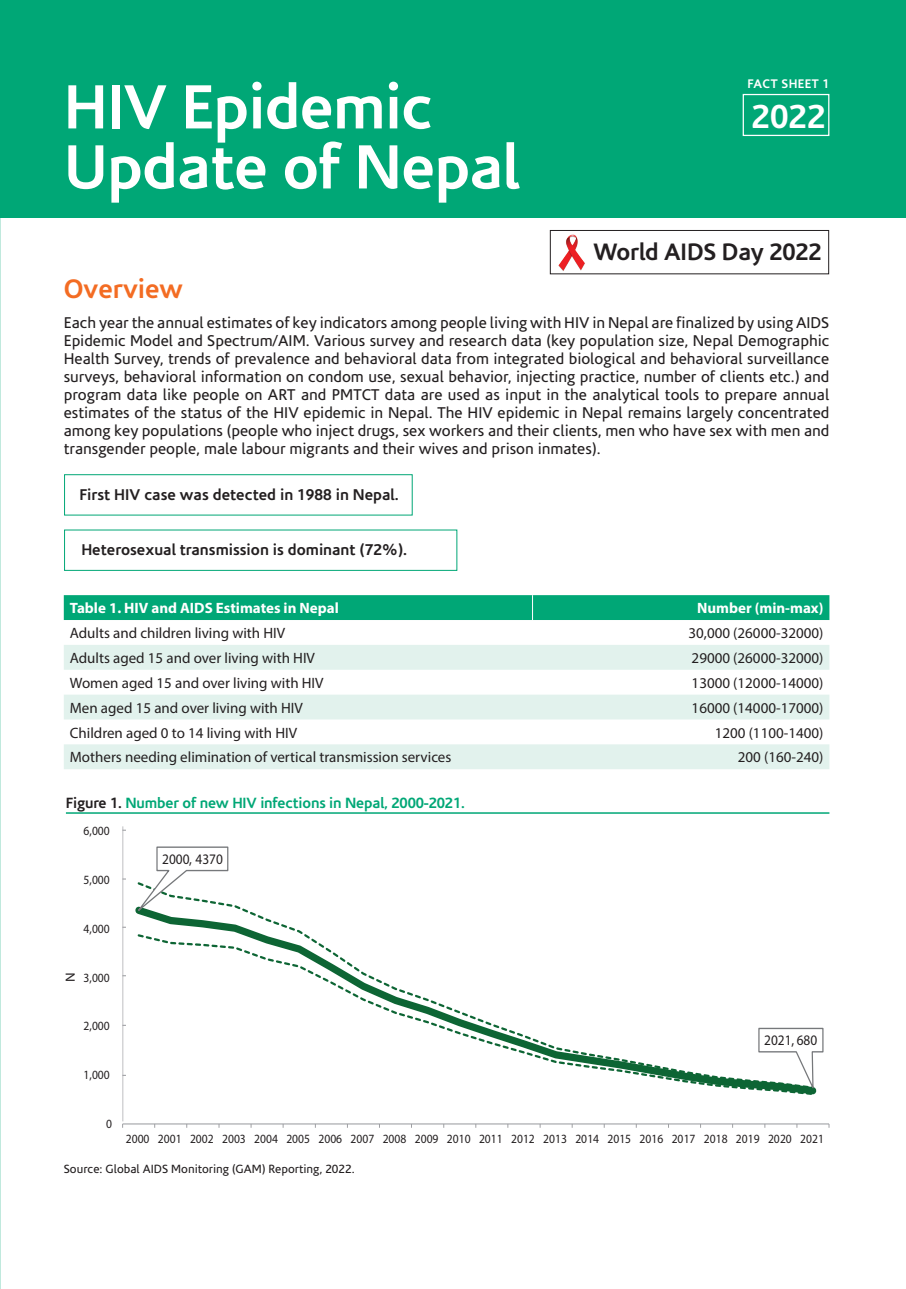
<style>
.page{position:relative;width:906px;height:1289px;background:#fff}
.page>*{position:absolute;margin:0;border:0;box-sizing:border-box;transform-origin:0 0}
.Normal__Web{font:700 63px/60px "Corisande";letter-spacing:-.01em;color:#fff}
.Normal__Web-2{font:700 33.6px "Corisande";color:#fff}
.subhead{font:700 27px "Corisande";color:#f36c23}
.Normal__Web-3{font:700 24px "Corisande";letter-spacing:-.01em;color:#231f20}
.bodytext{font:15.75px/18px "Corisande";color:#231f20;text-align:justify}
.bodytext-2{font:700 15.75px "Corisande";color:#231f20}
.bodytext-3{font:15px "Myriad Pro";color:#231f20}
.bodytext-4{font:700 15px "Corisande";letter-spacing:-.01em;color:#00a776}
.bodytext-5{font:700 15px "Myriad Pro";color:#fff}
.t1{font:14.55px "Myriad Pro";color:#231f20;scale:.91 1}
.t2{font:13.35px "Myriad Pro";color:#231f20;scale:1.09 1}
.t3{font:12.6px "Myriad Pro";letter-spacing:-.005em;color:#231f20;scale:.91 1}
.Normal__Web-4{font:700 12.6px "Corisande";letter-spacing:.03em;color:#fff}
.t4{font:12px "Corisande";color:#231f20}
.s1{color:#231f20}
</style>
<div class="page">
<div style="left:0;top:0;width:906px;height:217px;background:#00a776"></div>
<svg style="left:64px;top:645px;width:765px;height:124px;fill:#e2f2ed"></svg>
<div style="left:64px;top:595px;width:765px;height:25px;background:#00a776"></div>
<div style="left:64px;top:474px;width:348px;height:41px;border:1px solid #00a776"></div>
<hr style="left:66px;top:812px;width:763px;height:1px;background:#00a776">
<div style="left:742px;top:94px;width:87px;height:42px;border:1px solid #fff"></div>
<div style="left:550px;top:230px;width:279px;height:44px;border:1px solid #231f20"></div>
<img style="left:557px;top:234px;width:28px;height:39px">
<hr style="left:123px;top:1123px;width:706px;height:1px;background:#9b9ca0">
<svg style="left:137px;top:904px;width:620px;height:186px"></svg>
<svg style="left:757px;top:1027px;width:67px;height:66px"></svg>
<hr style="left:122px;top:826px;width:1px;height:295px;background:#bcbdc0">
<svg style="left:122px;top:845px;width:107px;height:73px"></svg>
<p class="Normal__Web" style="left:64px;top:77px;width:457px">HIV Epidemic<br>Update of Nepal</p>
<p class="Normal__Web-4" style="left:747px;top:77px;width:83px">FACT SHEET 1</p>
<p class="Normal__Web-2" style="left:751px;top:97px;width:75px">2022</p>
<p class="Normal__Web-3" style="left:593px;top:238px;width:229px">World AIDS Day 2022</p>
<p class="subhead" style="left:64px;top:273px;width:121px">Overview</p>
<p class="bodytext" style="left:64px;top:313px;width:767px">Each year the annual estimates of key indicators among people living with HIV in Nepal are finalized by using AIDS Epidemic Model and Spectrum/AIM. Various survey and research data (key population size, Nepal Demographic Health Survey, trends of prevalence and behavioral data from integrated biological and behavioral surveillance surveys, behavioral information on condom use, sexual behavior, injecting practice, number of clients etc.) and program data like people on ART and PMTCT data are used as input in the analytical tools to prepare annual estimates of the status of the HIV epidemic in Nepal. The HIV epidemic in Nepal remains largely concentrated among key populations (people who inject drugs, sex workers and their clients, men who have sex with men and transgender people, male labour migrants and their wives and prison inmates).</p>
<p class="bodytext-2" style="left:79px;top:485px;width:321px">First HIV case was detected in 1988 in Nepal.</p>
<p class="bodytext-2" style="left:81px;top:541px;width:327px">Heterosexual transmission is dominant (72%).</p>
<p class="bodytext-5" style="left:70px;top:598px;width:270px">Table 1. HIV and AIDS Estimates in Nepal</p>
<p class="bodytext-5" style="left:697px;top:598px;width:128px">Number (min-max)</p>
<p class="bodytext-3" style="left:70px;top:623px;width:217px">Adults and children living with HIV</p>
<p class="bodytext-3" style="left:688px;top:623px;width:136px">30,000 (26000-32000)</p>
<p class="bodytext-3" style="left:70px;top:648px;width:247px">Adults aged 15 and over living with HIV</p>
<p class="bodytext-3" style="left:691px;top:648px;width:133px">29000 (26000-32000)</p>
<p class="bodytext-3" style="left:70px;top:673px;width:255px">Women aged 15 and over living with HIV</p>
<p class="bodytext-3" style="left:691px;top:673px;width:133px">13000 (12000-14000)</p>
<p class="bodytext-3" style="left:70px;top:698px;width:234px">Men aged 15 and over living with HIV</p>
<p class="bodytext-3" style="left:691px;top:698px;width:133px">16000 (14000-17000)</p>
<p class="bodytext-3" style="left:70px;top:723px;width:229px">Children aged 0 to 14 living with HIV</p>
<p class="bodytext-3" style="left:714px;top:723px;width:110px">1200 (1100-1400)</p>
<p class="bodytext-3" style="left:70px;top:748px;width:383px">Mothers needing elimination of vertical transmission services</p>
<p class="bodytext-3" style="left:738px;top:748px;width:87px">200 (160-240)</p>
<p class="bodytext-4" style="left:66px;top:794px;width:400px"><span class="s1">Figure 1.</span> Number of new HIV infections in Nepal, 2000-2021.</p>
<p class="t3" style="left:84px;top:822px;width:30px">6,000</p>
<p class="t3" style="left:84px;top:871px;width:30px">5,000</p>
<p class="t1" style="left:162px;top:850px;width:68px">2000, 4370</p>
<p class="t3" style="left:84px;top:920px;width:30px">4,000</p>
<p class="t2" style="left:62px;top:982px;width:10px;rotate:-90deg">N</p>
<p class="t3" style="left:84px;top:969px;width:30px">3,000</p>
<p class="t3" style="left:84px;top:1018px;width:30px">2,000</p>
<p class="t3" style="left:84px;top:1067px;width:30px">1,000</p>
<p class="t1" style="left:764px;top:1031px;width:60px">2021, 680</p>
<p class="t3" style="left:106px;top:1116px;width:8px">0</p>
<p class="t3" style="left:126px;top:1131px;width:768px">2000 2001 2002 2003 2004 2005 2006 2007 2008 2009 2010 2011 2012 2013 2014 2015 2016 2017 2018 2019 2020 2021</p>
<p class="t4" style="left:64px;top:1161px;width:292px">Source: Global AIDS Monitoring (GAM) Reporting, 2022.</p>
</div>
